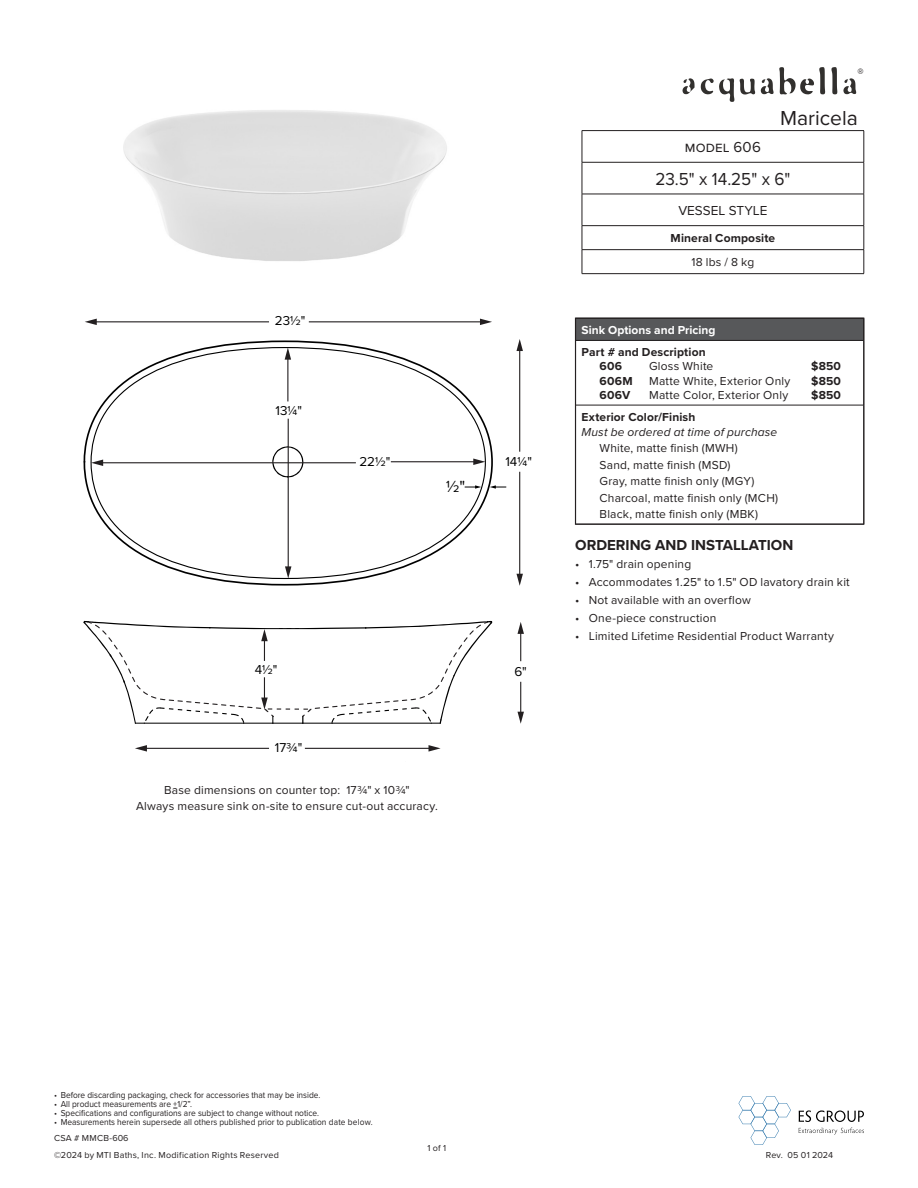
<style>
.page{position:relative;width:918px;height:1188px;background:#fff}
.page>*{position:absolute;margin:0;border:0;box-sizing:border-box;transform-origin:0 0}
.t1{font:21px "Proxima Nova";color:#231f20}
.t2{font:18px "Proxima Nova";color:#231f20;scale:.95 1}
.t3{font:16.65px "Proxima Nova";color:#000}
.t4{font:700 15px "Proxima Nova";color:#231f20}
._2p_Model_Dims{font:15px "Proxima Nova";letter-spacing:.01em;color:#231f20}
.t5{font:13.5px "Proxima Nova";color:#231f20}
.t6{font:13.35px "Proxima Nova";color:#000}
.t7{font:12.6px "Proxima Nova";color:#231f20}
.t8{font:12px "Proxima Nova";letter-spacing:.015em;color:#231f20}
.t9{font:700 12px "Proxima Nova";letter-spacing:.015em;color:#231f20}
.t10{font:italic 12px "Proxima Nova";letter-spacing:.015em;color:#231f20}
.t11{font:700 12px "Proxima Nova";color:#fff}
.t12{font:9px "Proxima Nova";color:#231f20;scale:.93 1}
.t13{font:9px "Proxima Nova";letter-spacing:.025em;color:#231f20}
.t14{font:9px "Proxima Nova";color:#231f20}
.t15{font:9px "Proxima Nova";letter-spacing:.03em;color:#231f20}
</style>
<div class="page">
<svg style="left:701px;top:78px;width:33px;height:24px"></svg>
<svg style="left:740px;top:79px;width:15px;height:16px"></svg>
<svg style="left:761px;top:67px;width:64px;height:27px"></svg>
<svg style="left:831px;top:67px;width:6px;height:27px"></svg>
<svg style="left:843px;top:78px;width:13px;height:16px"></svg>
<svg style="left:682px;top:78px;width:13px;height:16px"></svg>
<svg style="left:738px;top:1096px;width:53px;height:49px"></svg>
<svg style="left:799px;top:1128px;width:65px;height:7px"></svg>
<svg style="left:799px;top:1110px;width:65px;height:12px"></svg>
<svg style="left:272px;top:446px;width:31px;height:31px"></svg>
<hr style="left:101px;top:462px;width:255px;height:1px;background:#231f20">
<svg style="left:93px;top:460px;width:10px;height:6px"></svg>
<hr style="left:391px;top:461px;width:84px;height:1px;background:#231f20">
<svg style="left:473px;top:459px;width:11px;height:6px"></svg>
<hr style="left:288px;top:419px;width:1px;height:150px;background:#231f20">
<svg style="left:285px;top:566px;width:6px;height:11px"></svg>
<hr style="left:287px;top:357px;width:1px;height:44px;background:#231f20">
<svg style="left:285px;top:349px;width:6px;height:11px"></svg>
<hr style="left:309px;top:321px;width:173px;height:1px;background:#231f20">
<svg style="left:480px;top:319px;width:12px;height:6px"></svg>
<hr style="left:95px;top:321px;width:174px;height:1px;background:#231f20">
<svg style="left:85px;top:319px;width:12px;height:6px"></svg>
<hr style="left:305px;top:748px;width:126px;height:1px;background:#231f20">
<svg style="left:429px;top:745px;width:12px;height:7px"></svg>
<hr style="left:145px;top:748px;width:124px;height:1px;background:#231f20">
<svg style="left:135px;top:745px;width:12px;height:7px"></svg>
<hr style="left:519px;top:472px;width:1px;height:104px;background:#231f20">
<svg style="left:516px;top:574px;width:7px;height:12px"></svg>
<hr style="left:519px;top:349px;width:1px;height:103px;background:#231f20">
<svg style="left:516px;top:339px;width:7px;height:12px"></svg>
<hr style="left:520px;top:682px;width:1px;height:32px;background:#231f20">
<svg style="left:518px;top:712px;width:6px;height:12px"></svg>
<svg style="left:518px;top:622px;width:6px;height:39px"></svg>
<svg style="left:84px;top:621px;width:408px;height:103px"></svg>
<svg style="left:465px;top:485px;width:16px;height:4px"></svg>
<svg style="left:490px;top:485px;width:16px;height:4px"></svg>
<hr style="left:582px;top:131px;width:1px;height:31px;background:#231f20">
<hr style="left:864px;top:131px;width:1px;height:31px;background:#231f20">
<hr style="left:582px;top:162px;width:282px;height:1px;background:#231f20">
<hr style="left:582px;top:162px;width:1px;height:32px;background:#231f20">
<hr style="left:864px;top:162px;width:1px;height:32px;background:#231f20">
<hr style="left:582px;top:194px;width:282px;height:1px;background:#231f20">
<hr style="left:582px;top:194px;width:1px;height:31px;background:#231f20">
<hr style="left:864px;top:194px;width:1px;height:31px;background:#231f20">
<hr style="left:582px;top:225px;width:282px;height:1px;background:#231f20">
<hr style="left:582px;top:249px;width:282px;height:1px;background:#231f20">
<svg style="left:582px;top:226px;width:1px;height:47px"></svg>
<svg style="left:864px;top:226px;width:1px;height:47px"></svg>
<hr style="left:582px;top:273px;width:282px;height:1px;background:#231f20">
<hr style="left:582px;top:130px;width:282px;height:1px;background:#231f20">
<img style="left:123px;top:110px;width:324px;height:151px">
<div style="left:576px;top:318px;width:288px;height:22px;background:#57585a"></div>
<hr style="left:576px;top:340px;width:288px;height:1px;background:#231f20">
<hr style="left:576px;top:405px;width:288px;height:1px;background:#231f20">
<hr style="left:576px;top:524px;width:288px;height:1px;background:#231f20">
<div style="left:575px;top:318px;width:289px;height:206px;border:1px solid #231f20"></div>
<p class="t6" style="left:275px;top:311px;width:32px">23½"</p>
<p class="t6" style="left:276px;top:401px;width:28px">13¼"</p>
<p class="t6" style="left:359px;top:452px;width:32px">22½"</p>
<p class="t6" style="left:505px;top:452px;width:28px">14¼"</p>
<p class="t3" style="left:446px;top:474px;width:21px">½"</p>
<p class="t6" style="left:255px;top:659px;width:24px">4½"</p>
<p class="t6" style="left:275px;top:738px;width:29px">17¾"</p>
<p class="t6" style="left:514px;top:662px;width:14px">6"</p>
<p class="t8" style="left:164px;top:781px;width:247px">Base dimensions on counter top: 17¾" x 10¾"</p>
<p class="t8" style="left:136px;top:798px;width:303px">Always measure sink on-site to ensure cut-out accuracy.</p>
<p class="t7" style="left:857px;top:63px;width:8px">®</p>
<p class="t1" style="left:780px;top:102px;width:79px">Maricela</p>
<p class="_2p_Model_Dims" style="left:685px;top:136px;width:78px">model 606</p>
<p class="t2" style="left:655px;top:166px;width:144px">23.5" x 14.25" x 6"</p>
<p class="t5" style="left:678px;top:201px;width:90px">VESSEL STYLE</p>
<p class="t9" style="left:671px;top:229px;width:106px">Mineral Composite</p>
<p class="t8" style="left:691px;top:253px;width:64px">18 lbs / 8 kg</p>
<p class="t11" style="left:582px;top:321px;width:136px">Sink Options and Pricing</p>
<p class="t9" style="left:582px;top:343px;width:126px">Part # and Description</p>
<p class="t9" style="left:600px;top:357px;width:24px">606</p>
<p class="t8" style="left:649px;top:357px;width:66px">Gloss White</p>
<p class="t9" style="left:811px;top:357px;width:31px">$850</p>
<p class="t9" style="left:600px;top:372px;width:34px">606M</p>
<p class="t8" style="left:649px;top:372px;width:143px">Matte White, Exterior Only</p>
<p class="t9" style="left:811px;top:372px;width:31px">$850</p>
<p class="t9" style="left:600px;top:386px;width:32px">606V</p>
<p class="t8" style="left:649px;top:386px;width:141px">Matte Color, Exterior Only</p>
<p class="t9" style="left:811px;top:386px;width:31px">$850</p>
<p class="t9" style="left:582px;top:408px;width:115px">Exterior Color/Finish</p>
<p class="t10" style="left:582px;top:423px;width:197px">Must be ordered at time of purchase</p>
<p class="t8" style="left:600px;top:439px;width:140px">White, matte finish (MWH)</p>
<p class="t8" style="left:600px;top:456px;width:132px">Sand, matte finish (MSD)</p>
<p class="t8" style="left:600px;top:472px;width:157px">Gray, matte finish only (MGY)</p>
<p class="t8" style="left:600px;top:489px;width:180px">Charcoal, matte finish only (MCH)</p>
<p class="t8" style="left:600px;top:505px;width:160px">Black, matte finish only (MBK)</p>
<p class="t4" style="left:575px;top:534px;width:219px">ORDERING AND INSTALLATION</p>
<p class="t8" style="left:575px;top:555px;width:117px">• 1.75" drain opening</p>
<p class="t8" style="left:575px;top:573px;width:276px">• Accommodates 1.25" to 1.5" OD lavatory drain kit</p>
<p class="t8" style="left:575px;top:591px;width:177px">• Not available with an overflow</p>
<p class="t8" style="left:575px;top:609px;width:143px">• One-piece construction</p>
<p class="t8" style="left:575px;top:627px;width:260px">• Limited Lifetime Residential Product Warranty</p>
<p class="t12" style="left:54px;top:1088px;width:288px">• Before discarding packaging, check for accessories that may be inside.</p>
<p class="t12" style="left:54px;top:1097px;width:150px">• All product measurements are +1/2”.</p>
<p class="t12" style="left:54px;top:1106px;width:287px">• Specifications and configurations are subject to change without notice.</p>
<p class="t12" style="left:54px;top:1115px;width:344px">• Measurements herein supersede all others published prior to publication date below.</p>
<p class="t15" style="left:54px;top:1131px;width:76px">CSA # MMCB-606</p>
<p class="t13" style="left:54px;top:1148px;width:227px">©2024 by MTI Baths, Inc. Modification Rights Reserved</p>
<p class="t14" style="left:428px;top:1142px;width:20px">1 of 1</p>
<p class="t14" style="left:766px;top:1148px;width:69px">Rev. 05 01 2024</p>
</div>
